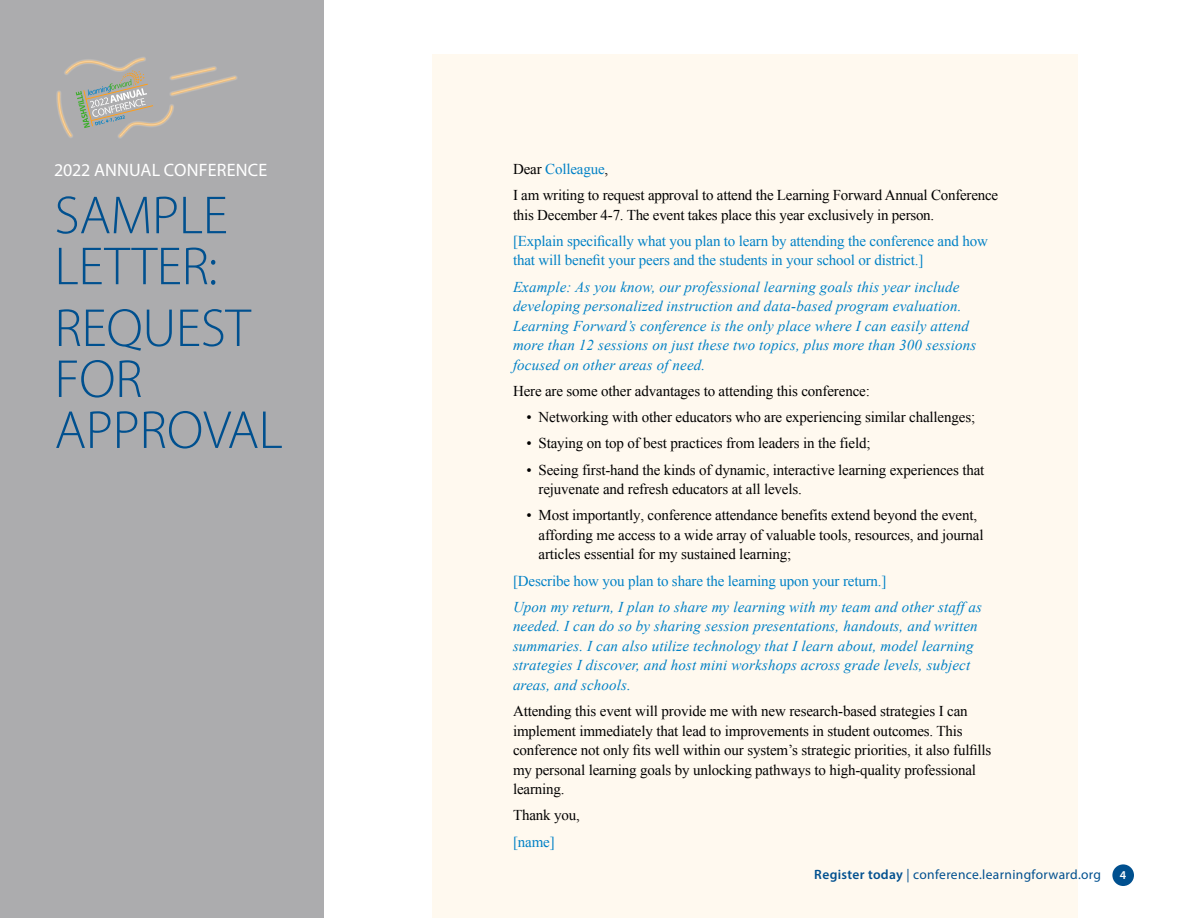
<style>
.page{position:relative;width:1188px;height:918px;background:#fff}
.page>*{position:absolute;margin:0;border:0;box-sizing:border-box;transform-origin:0 0}
.t1{font:300 54px/51px "Myriad Pro";letter-spacing:-.005em;color:#00508f}
.t2{font:18px "Myriad Pro";letter-spacing:.01em;color:#fff}
.t3{font:15px/19.5px "Times New Roman";letter-spacing:-.01em;color:#000}
.t4{font:italic 15px/19.5px "Times New Roman";letter-spacing:.01em;color:#0081c6}
.t5{font:15px/19.5px "Times New Roman";letter-spacing:-.01em;color:#0081c6}
.t6{font:13.5px "Myriad Pro";letter-spacing:.025em;color:#00508f}
.t7{font:600 12px "Myriad Pro";color:#fff}
.s1{color:#0081c6}
.s2{font-weight:600}
</style>
<div class="page">
<div style="left:432px;top:54px;width:646px;height:864px;background:#fff9ef"></div>
<div style="left:0;top:0;width:324px;height:918px;background:#acacae"></div>
<img style="left:56px;top:57px;width:181px;height:81px">
<svg style="left:76px;top:70px;width:78px;height:58px"></svg>
<div style="left:1112px;top:864px;width:22px;height:22px;background:#00508f;border-radius:50%"></div>
<p class="t2" style="left:54px;top:158px;width:215px">2022 ANNUAL CONFERENCE</p>
<h1 class="t1" style="left:55px;top:191px;width:175px">SAMPLE<br>LETTER:</h1>
<h1 class="t1" style="left:55px;top:303px;width:230px">REQUEST<br>FOR<br>APPROVAL</h1>
<p class="t3" style="left:513px;top:156px;width:487px;line-height:26.2px">Dear <span class="s1">Colleague</span>,<br>I am writing to request approval to attend the Learning Forward Annual Conference</p>
<p class="t3" style="left:513px;top:205px;width:423px">this December 4-7. The event takes place this year exclusively in person.</p>
<p class="t5" style="left:513px;top:231px;width:476px">[Explain specifically what you plan to learn by attending the conference and how that will benefit your peers and the students in your school or district.]</p>
<p class="t4" style="left:513px;top:277px;width:465px">Example: As you know, our professional learning goals this year include developing personalized instruction and data-based program evaluation.<br>Learning Forward’s conference is the only place where I can easily attend more than 12 sessions on just these two topics, plus more than 300 sessions focused on other areas of need.</p>
<p class="t3" style="left:513px;top:381px;width:358px">Here are some other advantages to attending this conference:</p>
<p class="t3" style="left:526px;top:407px;width:450px">• Networking with other educators who are experiencing similar challenges;</p>
<p class="t3" style="left:527px;top:433px;width:346px">• Staying on top of best practices from leaders in the field;</p>
<p class="t3" style="left:538px;top:460px;width:447px;text-indent:-12px">• Seeing first-hand the kinds of dynamic, interactive learning experiences that rejuvenate and refresh educators at all levels.</p>
<p class="t3" style="left:538px;top:505px;width:447px;text-indent:-12px">• Most importantly, conference attendance benefits extend beyond the event, affording me access to a wide array of valuable tools, resources, and journal articles essential for my sustained learning;</p>
<p class="t5" style="left:513px;top:571px;width:375px">[Describe how you plan to share the learning upon your return.]</p>
<p class="t4" style="left:513px;top:597px;width:471px">Upon my return, I plan to share my learning with my team and other staff as needed. I can do so by sharing session presentations, handouts, and written summaries. I can also utilize technology that I learn about, model learning strategies I discover, and host mini workshops across grade levels, subject areas, and schools.</p>
<p class="t3" style="left:513px;top:701px;width:480px">Attending this event will provide me with new research-based strategies I can implement immediately that lead to improvements in student outcomes. This conference not only fits well within our system’s strategic priorities, it also fulfills my personal learning goals by unlocking pathways to high-quality professional learning.</p>
<p class="t3" style="left:513px;top:805px;width:68px">Thank you,</p>
<p class="t5" style="left:513px;top:832px;width:43px">[name]</p>
<p class="t6" style="left:814px;top:866px;width:288px"><span class="s2">Register today</span> | conference.learningforward.org</p>
<p class="t7" style="left:1120px;top:867px;width:8px">4</p>
</div>
